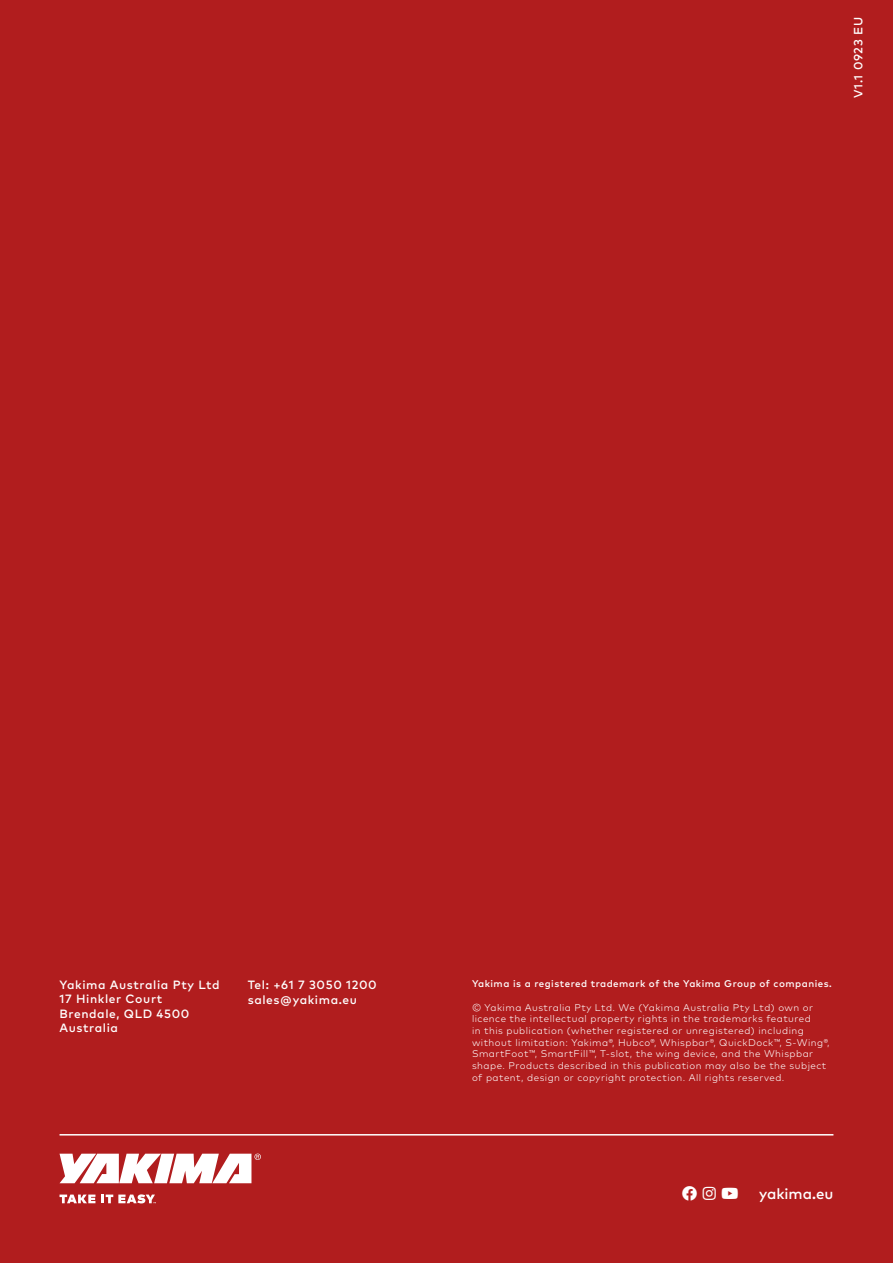
<style>
.page{position:relative;width:893px;height:1263px;background:#b11d1e}
.page>*{position:absolute;margin:0;border:0;box-sizing:border-box;transform-origin:0 0}
.t1{font:500 15px "Mark OT";color:#fff}
.t2{font:500 12px/14.4px "Mark OT";letter-spacing:.05em;color:#fff}
.t3{font:300 9.75px/11.7px "Mark OT";letter-spacing:.05em;color:#fff}
.t4{font:500 9.75px "Mark OT";letter-spacing:.05em;color:#fff}
</style>
<div class="page">
<hr style="left:60px;top:1134px;width:773px;height:1px;background:#fff">
<svg style="left:60px;top:1153px;width:201px;height:30px"></svg>
<svg style="left:60px;top:1194px;width:35px;height:9px"></svg>
<svg style="left:101px;top:1194px;width:55px;height:9px"></svg>
<p class="t2" style="left:851px;top:98px;width:82px;rotate:-90deg">V1.1 0923 EU</p>
<p class="t2" style="left:60px;top:977px;width:162px">Yakima Australia Pty Ltd<br>17 Hinkler Court<br>Brendale, QLD 4500<br>Australia</p>
<p class="t2" style="left:248px;top:977px;width:131px;line-height:15px">Tel: +61 7 3050 1200 sales@yakima.eu</p>
<p class="t4" style="left:472px;top:977px;width:361px">Yakima is a registered trademark of the Yakima Group of companies.</p>
<p class="t3" style="left:472px;top:1001px;width:359px">© Yakima Australia Pty Ltd. We (Yakima Australia Pty Ltd) own or licence the intellectual property rights in the trademarks featured<br>in this publication (whether registered or unregistered) including without limitation: Yakima®, Hubco®, Whispbar®, QuickDock™, S-Wing®, SmartFoot™, SmartFill™, T-slot, the wing device, and the Whispbar shape. Products described in this publication may also be the subject of patent, design or copyright protection. All rights reserved.</p>
<h1 class="t1" style="left:759px;top:1184px;width:76px">yakima.eu</h1>
</div>
